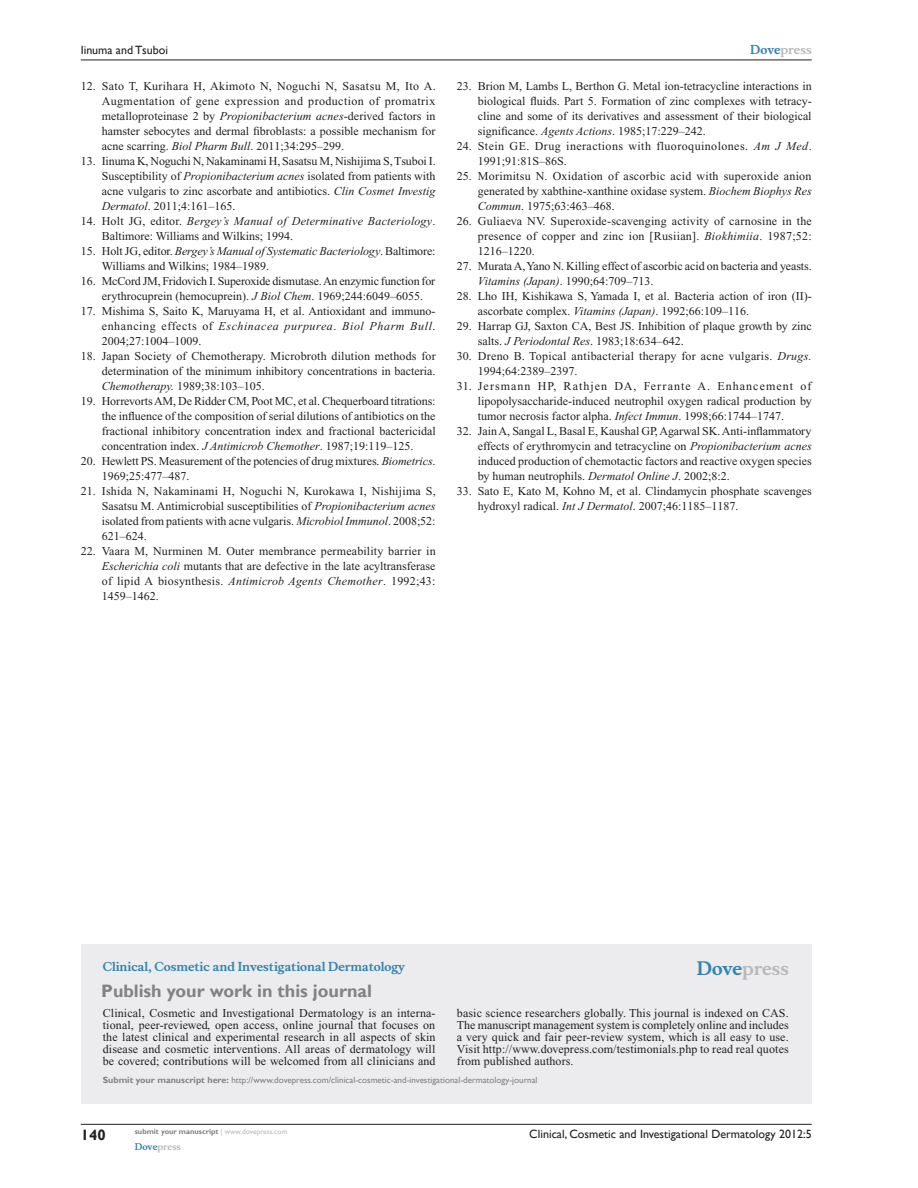
<style>
.page{position:relative;width:918px;height:1188px;background:#fff}
.page>*{position:absolute;margin:0;border:0;box-sizing:border-box;transform-origin:0 0}
.PromBx-H1{font:700 18px "Gill Sans";color:#808285}
.PromBx-Brand{font:700 18px "Musee";color:#b8b9bc}
.t1{font:700 15px "Gill Sans";color:#231f20}
.RefNL2{font:12px/15px "Times New Roman";color:#231f20;text-align:justify}
.PromBx-Tx{font:12px/12px "Times New Roman";letter-spacing:.01em;color:#231f20;text-align:justify}
.RefNL2-2{font:12px/15px "Times New Roman";letter-spacing:.02em;color:#231f20}
.RefNL2-3{font:12px/15px "Times New Roman";letter-spacing:.035em;color:#231f20}
.t2{font:12px "Gill Sans";color:#231f20}
.PromBx-JrnlName{font:700 12px "Musee";color:#3485ae}
.t3{font:700 12px "Musee";color:#b8b9bc}
.PromBx-SubmitMssWebA{font:9px "Gill Sans";color:#808285}
.t4{font:700 9px "Musee";color:#b8b9bc}
.t5{font:700 7.5px "Gill Sans";color:#808285}
.s1{font-style:italic}
.s2{color:#3485ae}
.s3{font-weight:700}
.s4{font-weight:400;color:#b8b9bc}
</style>
<div class="page">
<div style="left:81px;top:944px;width:731px;height:159px;background:#ececee"></div>
<hr style="left:81px;top:1124px;width:731px;height:1px;background:#231f20">
<hr style="left:81px;top:60px;width:731px;height:1px;background:#231f20">
<p class="t2" style="left:81px;top:43px;width:89px">Iinuma and Tsuboi</p>
<p class="RefNL2" style="left:102px;top:79px;width:336px;text-indent:-21px">12. Sato T, Kurihara H, Akimoto N, Noguchi N, Sasatsu M, Ito A.<br>Augmentation of gene expression and production of promatrix metalloproteinase 2 by <span class="s1">Propionibacterium acnes</span>-derived factors in hamster sebocytes and dermal fibroblasts: a possible mechanism for acne scarring. <span class="s1">Biol Pharm Bull</span>. 2011;34:295–299.</p>
<p class="RefNL2" style="left:102px;top:154px;width:335px;text-indent:-21px">13. Iinuma K, Noguchi N, Nakaminami H, Sasatsu M, Nishijima S, Tsuboi I.<br>Susceptibility of <span class="s1">Propionibacterium acnes</span> isolated from patients with acne vulgaris to zinc ascorbate and antibiotics. <span class="s1">Clin Cosmet Investig Dermatol</span>. 2011;4:161–165.</p>
<p class="RefNL2" style="left:102px;top:214px;width:335px;text-indent:-21px">14. Holt JG, editor. <span class="s1">Bergey’s Manual of Determinative Bacteriology</span>.<br>Baltimore: Williams and Wilkins; 1994.</p>
<p class="RefNL2" style="left:102px;top:244px;width:335px;text-indent:-21px">15. Holt JG, editor. <span class="s1">Bergey’s Manual of Systematic Bacteriology</span>. Baltimore:<br>Williams and Wilkins; 1984–1989.</p>
<p class="RefNL2" style="left:102px;top:274px;width:335px;text-indent:-21px">16. McCord JM, Fridovich I. Superoxide dismutase. An enzymic function for erythrocuprein (hemocuprein). <span class="s1">J Biol Chem</span>. 1969;244:6049–6055.</p>
<p class="RefNL2" style="left:102px;top:304px;width:335px;text-indent:-21px">17. Mishima S, Saito K, Maruyama H, et al. Antioxidant and immuno&shy;enhancing effects of <span class="s1">Eschinacea purpurea</span>. <span class="s1">Biol Pharm Bull</span>.<br>2004;27:1004–1009.</p>
<p class="RefNL2" style="left:102px;top:349px;width:336px;text-indent:-21px">18. Japan Society of Chemotherapy. Microbroth dilution methods for determination of the minimum inhibitory concentrations in bacteria.<br><span class="s1">Chemotherapy.</span> 1989;38:103–105.</p>
<p class="RefNL2" style="left:102px;top:394px;width:336px;text-indent:-21px">19. Horrevorts AM, De Ridder CM, Poot MC, et al. Chequerboard titrations: the influence of the composition of serial dilutions of antibiotics on the fractional inhibitory concentration index and fractional bactericidal concentration index. <span class="s1">J Antimicrob Chemother</span>. 1987;19:119–125.</p>
<p class="RefNL2" style="left:102px;top:454px;width:335px;text-indent:-21px">20. Hewlett PS. Measurement of the potencies of drug mixtures. <span class="s1">Biometrics</span>.<br>1969;25:477–487.</p>
<p class="RefNL2" style="left:102px;top:484px;width:336px;text-indent:-21px">21. Ishida N, Nakaminami H, Noguchi N, Kurokawa I, Nishijima S, Sasatsu M. Antimicrobial susceptibilities of <span class="s1">Propionibacterium acnes </span>isolated from patients with acne vulgaris. <span class="s1">Microbiol Immunol</span>. 2008;52:<br>621–624.</p>
<p class="RefNL2" style="left:102px;top:544px;width:335px;text-indent:-21px">22. Vaara M, Nurminen M. Outer membrance permeability barrier in <span class="s1">Escherichia coli</span> mutants that are defective in the late acyltransferase of lipid A biosynthesis. <span class="s1">Antimicrob Agents Chemother</span>. 1992;43:<br>1459–1462.</p>
<p class="t3" style="left:750px;top:43px;width:63px"><span class="s2">Dove</span>press</p>
<p class="RefNL2" style="left:478px;top:79px;width:335px;text-indent:-21px">23. Brion M, Lambs L, Berthon G. Metal ion-tetracycline interactions in biological fluids. Part 5. Formation of zinc complexes with tetracy&shy;cline and some of its derivatives and assessment of their biological significance. <span class="s1">Agents Actions</span>. 1985;17:229–242.</p>
<p class="RefNL2-3" style="left:478px;top:139px;width:335px;text-indent:-21px">24. Stein GE. Drug ineractions with fluoroquinolones. <span class="s1">Am J Med</span>.<br>1991;91:81S–86S.</p>
<p class="RefNL2" style="left:478px;top:169px;width:335px;text-indent:-21px">25. Morimitsu N. Oxidation of ascorbic acid with superoxide anion generated by xabthine-xanthine oxidase system. <span class="s1">Biochem Biophys Res Commun</span>. 1975;63:463–468.</p>
<p class="RefNL2" style="left:478px;top:214px;width:336px;text-indent:-21px">26. Guliaeva NV. Superoxide-scavenging activity of carnosine in the presence of copper and zinc ion [Rusiian]. <span class="s1">Biokhimiia</span>. 1987;52:<br>1216–1220.</p>
<p class="RefNL2" style="left:478px;top:259px;width:335px;text-indent:-21px">27. Murata A, Yano N. Killing effect of ascorbic acid on bacteria and yeasts.<br><span class="s1">Vitamins (Japan)</span>. 1990;64:709–713.</p>
<p class="RefNL2" style="left:478px;top:289px;width:335px;text-indent:-21px">28. Lho IH, Kishikawa S, Yamada I, et al. Bacteria action of iron (II)- ascorbate complex. <span class="s1">Vitamins (Japan)</span>. 1992;66:109–116.</p>
<p class="RefNL2" style="left:478px;top:319px;width:335px;text-indent:-21px">29. Harrap GJ, Saxton CA, Best JS. Inhibition of plaque growth by zinc salts. <span class="s1">J Periodontal Res</span>. 1983;18:634–642.</p>
<p class="RefNL2-2" style="left:478px;top:349px;width:335px;text-indent:-21px">30. Dreno B. Topical antibacterial therapy for acne vulgaris. <span class="s1">Drugs.<br></span>1994;64:2389–2397.</p>
<p class="RefNL2" style="left:478px;top:379px;width:335px;text-indent:-21px">31. Jersmann HP, Rathjen DA, Ferrante A. Enhancement of lipopolysaccharide-induced neutrophil oxygen radical production by tumor necrosis factor alpha. <span class="s1">Infect Immun</span>. 1998;66:1744–1747.</p>
<p class="RefNL2" style="left:478px;top:424px;width:335px;text-indent:-21px">32. Jain A, Sangal L, Basal E, Kaushal GP, Agarwal SK. Anti-inflammatory effects of erythromycin and tetracycline on <span class="s1">Propionibacterium acnes </span>induced production of chemotactic factors and reactive oxygen species by human neutrophils. <span class="s1">Dermatol Online J</span>. 2002;8:2.</p>
<p class="RefNL2" style="left:478px;top:484px;width:335px;text-indent:-21px">33. Sato E, Kato M, Kohno M, et al. Clindamycin phosphate scavenges hydroxyl radical. <span class="s1">Int J Dermatol</span>. 2007;46:1185–1187.</p>
<p class="PromBx-JrnlName" style="left:103px;top:959px;width:304px">Clinical, Cosmetic and Investigational Dermatology</p>
<p class="PromBx-H1" style="left:101px;top:980px;width:272px">Publish your work in this journal</p>
<p class="PromBx-Brand" style="left:697px;top:958px;width:94px"><span class="s2">Dove</span>press</p>
<p class="PromBx-Tx" style="left:103px;top:1007px;width:334px">Clinical, Cosmetic and Investigational Dermatology is an interna&shy;tional, peer-reviewed, open access, online journal that focuses on the latest clinical and experimental research in all aspects of skin disease and cosmetic interventions. All areas of dermatology will be covered; contributions will be welcomed from all clinicians and</p>
<p class="PromBx-Tx" style="left:457px;top:1007px;width:333px">basic science researchers globally. This journal is indexed on CAS.<br>The manuscript management system is completely online and includes a very quick and fair peer-review system, which is all easy to use.<br>Visit http://www.dovepress.com/testimonials.php to read real quotes from published authors.</p>
<p class="PromBx-SubmitMssWebA" style="left:103px;top:1075px;width:436px"><span class="s3">Submit your manuscript here:</span> http://www.dovepress.com/clinical-cosmetic-and-investigational-dermatology-journal</p>
<p class="t1" style="left:81px;top:1126px;width:26px">140</p>
<p class="t5" style="left:135px;top:1127px;width:154px">submit your manuscript <span class="s4">| www.dovepress.com</span></p>
<p class="t4" style="left:135px;top:1141px;width:48px"><span class="s2">Dove</span>press</p>
<p class="t2" style="left:529px;top:1127px;width:284px">Clinical, Cosmetic and Investigational Dermatology 2012:5</p>
</div>
